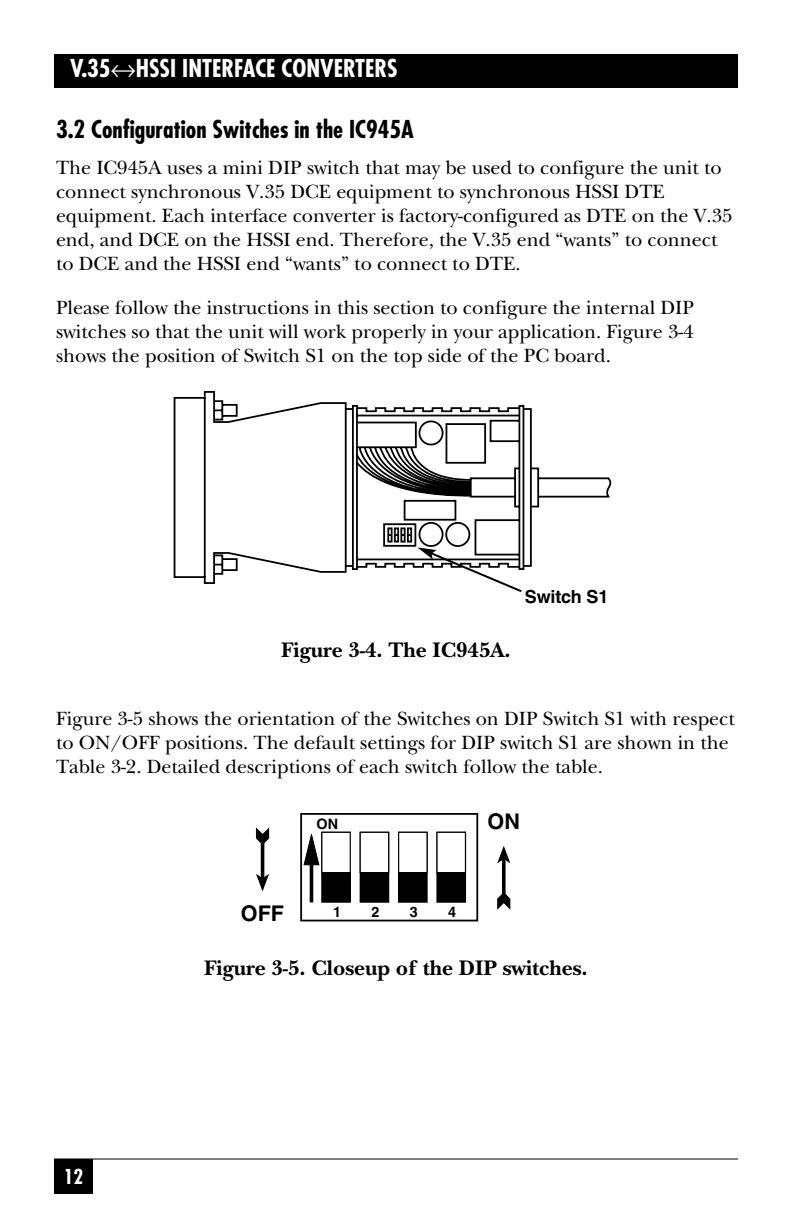
<style>
.page{position:relative;width:792px;height:1224px;background:#fff}
.page>*{position:absolute;margin:0;border:0;box-sizing:border-box;transform-origin:0 0}
.t1{font:700 condensed 24px "Futura";color:#000}
.t2{font:700 condensed 24px "Futura";color:#fff}
.t3{font:700 22px "New Baskerville";color:#000}
.t4{font:700 21.6px "Helvetica";color:#000}
.t5{font:20px/24px "New Baskerville";color:#000}
.t6{font:700 condensed 20px "Futura";color:#fff}
.t7{font:700 18px "Helvetica";letter-spacing:-.01em;color:#000}
.t8{font:700 14.4px "Helvetica";color:#000}
</style>
<div class="page">
<div style="left:54px;top:54px;width:684px;height:34px;background:#000"></div>
<div style="left:54px;top:1159px;width:39px;height:35px;background:#000"></div>
<div style="left:300px;top:813px;width:178px;height:108px;border:2px solid #000"></div>
<div style="left:322px;top:832px;width:28px;height:70px;background:#000"></div>
<div style="left:321px;top:832px;width:30px;height:71px;border:1px solid #000"></div>
<div style="left:322px;top:832px;width:28px;height:41px;background:#fff"></div>
<div style="left:321px;top:832px;width:30px;height:41px;border:1px solid #000"></div>
<div style="left:360px;top:832px;width:29px;height:70px;background:#000"></div>
<div style="left:360px;top:832px;width:29px;height:71px;border:1px solid #000"></div>
<div style="left:360px;top:832px;width:29px;height:41px;background:#fff"></div>
<div style="left:360px;top:832px;width:29px;height:41px;border:1px solid #000"></div>
<div style="left:399px;top:832px;width:28px;height:70px;background:#000"></div>
<div style="left:398px;top:832px;width:30px;height:71px;border:1px solid #000"></div>
<div style="left:399px;top:832px;width:28px;height:41px;background:#fff"></div>
<div style="left:398px;top:832px;width:30px;height:41px;border:1px solid #000"></div>
<div style="left:437px;top:832px;width:28px;height:70px;background:#000"></div>
<div style="left:436px;top:832px;width:30px;height:71px;border:1px solid #000"></div>
<div style="left:437px;top:832px;width:28px;height:41px;background:#fff"></div>
<div style="left:436px;top:832px;width:30px;height:41px;border:1px solid #000"></div>
<hr style="left:310px;top:856px;width:3px;height:46px;background:#000">
<svg style="left:303px;top:834px;width:17px;height:31px"></svg>
<hr style="left:261px;top:843px;width:3px;height:35px;background:#000">
<svg style="left:256px;top:827px;width:13px;height:18px"></svg>
<svg style="left:256px;top:874px;width:13px;height:17px"></svg>
<svg style="left:502px;top:863px;width:4px;height:29px"></svg>
<svg style="left:497px;top:892px;width:13px;height:18px"></svg>
<svg style="left:497px;top:846px;width:13px;height:17px"></svg>
<svg style="left:173px;top:391px;width:181px;height:193px"></svg>
<svg style="left:354px;top:405px;width:258px;height:165px"></svg>
<hr style="left:54px;top:1158px;width:684px;height:2px;background:#000">
<svg style="left:418px;top:547px;width:106px;height:45px"></svg>
<p class="t2" style="left:70px;top:58px;width:329px">V.35↔HSSI INTERFACE CONVERTERS</p>
<p class="t1" style="left:56px;top:119px;width:359px">3.2 Configuration Switches in the IC945A</p>
<p class="t5" style="left:56px;top:158px;width:678px">The IC945A uses a mini DIP switch that may be used to configure the unit to connect synchronous V.35 DCE equipment to synchronous HSSI DTE equipment. Each interface converter is factory-configured as DTE on the V.35 end, and DCE on the HSSI end. Therefore, the V.35 end “wants” to connect to DCE and the HSSI end “wants” to connect to DTE.</p>
<p class="t5" style="left:56px;top:298px;width:640px;text-align:justify">Please follow the instructions in this section to configure the internal DIP switches so that the unit will work properly in your application. Figure 3-4 shows the position of Switch S1 on the top side of the PC board.</p>
<p class="t3" style="left:281px;top:643px;width:231px">Figure 3-4. The IC945A.</p>
<p class="t7" style="left:525px;top:590px;width:85px">Switch S1</p>
<p class="t5" style="left:56px;top:709px;width:680px">Figure 3-5 shows the orientation of the Switches on DIP Switch S1 with respect to ON/OFF positions. The default settings for DIP switch S1 are shown in the<br>Table 3-2. Detailed descriptions of each switch follow the table.</p>
<p class="t4" style="left:241px;top:905px;width:45px">OFF</p>
<p class="t8" style="left:317px;top:818px;width:23px">ON</p>
<p class="t8" style="left:333px;top:906px;width:10px">1</p>
<p class="t8" style="left:371px;top:906px;width:10px">2</p>
<p class="t8" style="left:410px;top:906px;width:10px">3</p>
<p class="t8" style="left:448px;top:906px;width:10px">4</p>
<p class="t4" style="left:488px;top:813px;width:34px">ON</p>
<p class="t6" style="left:64px;top:1168px;width:21px">12</p>
<p class="t3" style="left:204px;top:961px;width:385px">Figure 3-5. Closeup of the DIP switches.</p>
</div>
